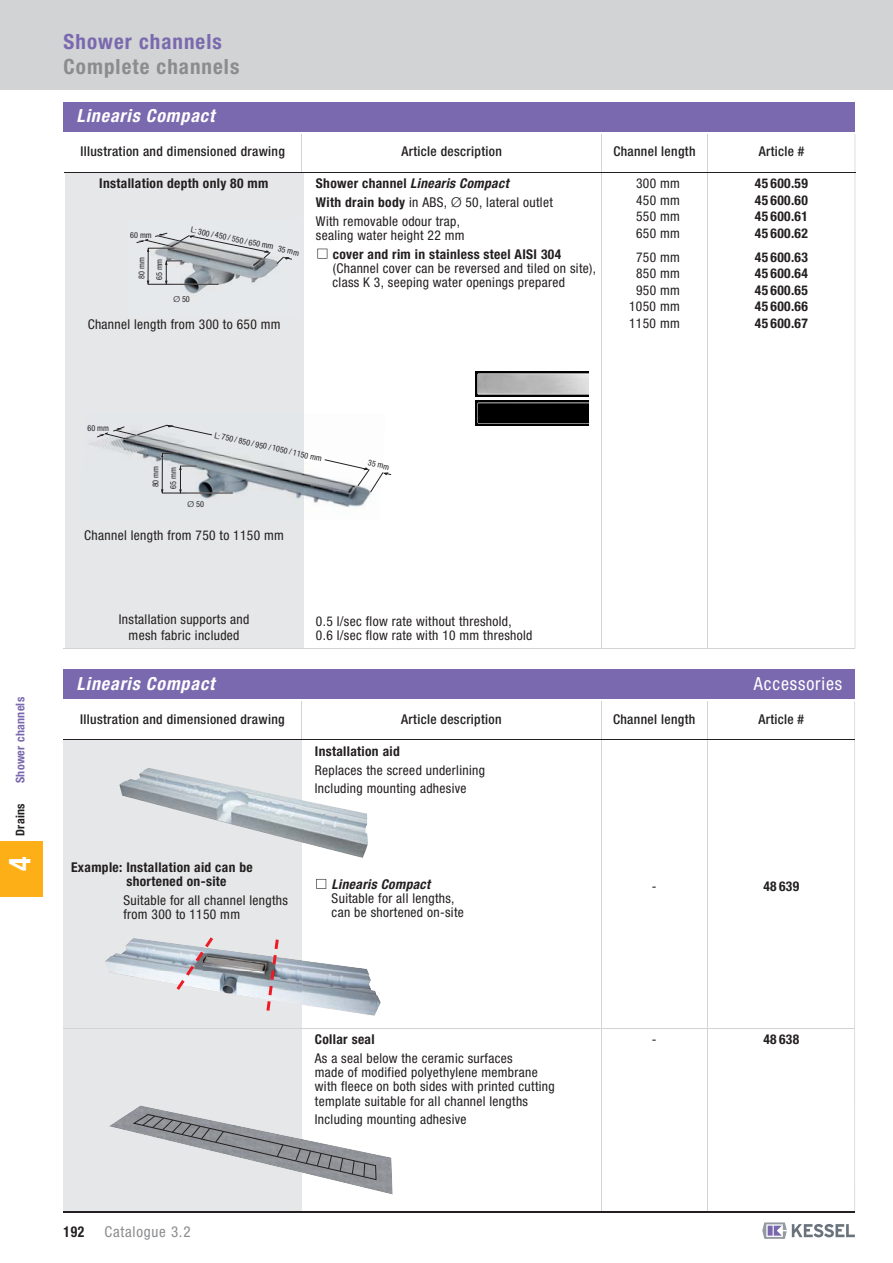
<style>
.page{position:relative;width:893px;height:1263px;background:#fff}
.page>*{position:absolute;margin:0;border:0;box-sizing:border-box;transform-origin:0 0}
.t1{font:700 condensed 30px "Helvetica Neue LT Std";color:#fff}
.t2{font:700 condensed 21px "Helvetica Neue LT Std";letter-spacing:.05em;color:#8a8c8e}
.t3{font:700 condensed 21px "Helvetica Neue LT Std";letter-spacing:.05em;color:#7a69af}
.t4{font:italic 700 condensed 18px "Helvetica Neue LT Std";letter-spacing:.05em;color:#fff}
.t5{font:condensed 18px "Helvetica Neue LT Std";letter-spacing:.05em;color:#fff}
.t6{font:condensed 15px "Helvetica Neue LT Std";letter-spacing:.05em;color:#8a8c8e}
.t7{font:700 condensed 15px "Helvetica Neue LT Std";color:#231f20;scale:.9 1}
.t8{font:condensed 13.5px/14.2px "Helvetica Neue LT Std";letter-spacing:.025em;color:#231f20}
.t9{font:700 condensed 13.5px/16.5px "Helvetica Neue LT Std";letter-spacing:.025em;color:#231f20;text-align:justify}
.t10{font:500 condensed 13.5px "Helvetica Neue LT Std";letter-spacing:.025em;color:#231f20}
.t11{font:italic 700 condensed 13.5px "Helvetica Neue LT Std";letter-spacing:.025em;color:#231f20}
.t12{font:700 condensed 12px "Helvetica Neue LT Std";letter-spacing:.025em;color:#7968ae}
.t13{font:700 condensed 12px "Helvetica Neue LT Std";letter-spacing:.025em;color:#231f20}
.t14{font:condensed 8.1px "Helvetica Neue LT Std";color:#231f20}
.s1{font-weight:300;font-stretch:normal}
.s2{font-weight:700}
.s3{font-weight:700;font-style:italic}
</style>
<div class="page">
<div style="left:0;top:842px;width:43px;height:55px;background:#fcaf17"></div>
<div style="left:64px;top:740px;width:238px;height:266px;background:#e6e7e8"></div>
<svg style="left:316px;top:879px;width:10px;height:10px"></svg>
<div style="left:64px;top:1006px;width:238px;height:206px;background:#e6e7e8"></div>
<hr style="left:64px;top:1028px;width:791px;height:1px;background:#d1d3d4">
<hr style="left:600px;top:701px;width:1px;height:511px;background:#d1d3d4">
<hr style="left:854px;top:701px;width:1px;height:511px;background:#d1d3d4">
<hr style="left:707px;top:701px;width:1px;height:511px;background:#d1d3d4">
<div style="left:64px;top:670px;width:791px;height:29px;background:#7a69af"></div>
<hr style="left:301px;top:701px;width:1px;height:39px;background:#d1d3d4">
<hr style="left:64px;top:739px;width:791px;height:1px;background:#231f20">
<div style="left:65px;top:172px;width:238px;height:476px;background:#e6e7e8"></div>
<img style="left:89px;top:413px;width:282px;height:106px">
<svg style="left:324px;top:459px;width:67px;height:34px"></svg>
<hr style="left:186px;top:493px;width:45px;height:1px;background:#fff">
<svg style="left:160px;top:452px;width:73px;height:41px"></svg>
<svg style="left:97px;top:425px;width:115px;height:15px"></svg>
<svg style="left:317px;top:249px;width:10px;height:10px"></svg>
<div style="left:475px;top:371px;width:116px;height:26px;background:#000"></div>
<svg style="left:477px;top:373px;width:112px;height:22px;background:#b9b9b9"></svg>
<hr style="left:589px;top:370px;width:4px;height:28px;background:#fff">
<div style="left:475px;top:400px;width:116px;height:26px;background:#000"></div>
<svg style="left:477px;top:402px;width:112px;height:22px"></svg>
<hr style="left:589px;top:399px;width:4px;height:28px;background:#fff">
<img style="left:166px;top:232px;width:118px;height:62px">
<svg style="left:276px;top:257px;width:16px;height:7px"></svg>
<svg style="left:136px;top:233px;width:134px;height:52px"></svg>
<div style="left:0;top:0;width:892px;height:89px;background:#d1d3d4"></div>
<hr style="left:64px;top:1212px;width:790px;height:1px;background:#231f20">
<svg style="left:762px;top:1222px;width:92px;height:17px"></svg>
<div style="left:64px;top:102px;width:790px;height:30px;background:#7a69af"></div>
<hr style="left:301px;top:134px;width:1px;height:38px;background:#d1d3d4">
<hr style="left:707px;top:134px;width:1px;height:514px;background:#d1d3d4">
<hr style="left:601px;top:134px;width:1px;height:514px;background:#d1d3d4">
<hr style="left:854px;top:134px;width:1px;height:514px;background:#d1d3d4">
<hr style="left:64px;top:172px;width:791px;height:1px;background:#231f20">
<hr style="left:64px;top:648px;width:791px;height:1px;background:#d1d3d4">
<img style="left:119px;top:768px;width:183px;height:75px">
<img style="left:302px;top:800px;width:66px;height:58px">
<img style="left:109px;top:1105px;width:284px;height:90px">
<svg style="left:133px;top:1114px;width:243px;height:66px"></svg>
<img style="left:302px;top:960px;width:69px;height:28px">
<img style="left:302px;top:988px;width:79px;height:28px">
<img style="left:105px;top:938px;width:71px;height:33px">
<img style="left:213px;top:949px;width:40px;height:48px">
<img style="left:253px;top:954px;width:49px;height:49px">
<img style="left:109px;top:971px;width:45px;height:9px">
<img style="left:154px;top:971px;width:22px;height:13px">
<svg style="left:266px;top:940px;width:13px;height:71px"></svg>
<svg style="left:176px;top:937px;width:37px;height:53px"></svg>
<h2 class="t3" style="left:64px;top:34px;width:160px">Shower channels</h2>
<h2 class="t2" style="left:64px;top:59px;width:177px">Complete channels</h2>
<h3 class="t4" style="left:76px;top:109px;width:140px">Linearis Compact</h3>
<p class="t10" style="left:80px;top:147px;width:206px">Illustration and dimensioned drawing</p>
<p class="t10" style="left:401px;top:147px;width:102px">Article description</p>
<p class="t10" style="left:613px;top:147px;width:84px">Channel length</p>
<p class="t10" style="left:758px;top:147px;width:47px">Article #</p>
<p class="t9" style="left:99px;top:176px;width:170px">Installation depth only 80 mm</p>
<p class="t14" style="left:130px;top:232px;width:23px">60 mm</p>
<p class="t14" style="left:192px;top:227px;width:112px;rotate:12deg">L: 300 / 450 / 550 / 650 mm 35 mm</p>
<p class="t14" style="left:139px;top:279px;width:22px;rotate:-90deg">80 mm</p>
<p class="t14" style="left:156px;top:280px;width:23px;rotate:-90deg">65 mm</p>
<p class="t14" style="left:173px;top:296px;width:18px"><span class="s1">Ø</span> 50</p>
<p class="t8" style="left:88px;top:318px;width:194px">Channel length from 300 to 650 mm</p>
<p class="t8" style="left:316px;top:176px;width:238px;line-height:18.8px"><span class="s2">Shower channel</span> <span class="s3">Linearis Compact<br></span><span class="s2">With drain body</span> in ABS, <span class="s1">Ø</span> 50, lateral outlet<br>With removable odour trap,</p>
<p class="t8" style="left:316px;top:230px;width:150px">sealing water height 22 mm</p>
<p class="t9" style="left:333px;top:247px;width:230px">cover and rim in stainless steel AISI 304</p>
<p class="t8" style="left:332px;top:263px;width:265px">(Channel cover can be reversed and tiled on site), class K 3, seeping water openings prepared</p>
<p class="t8" style="left:636px;top:177px;width:45px;line-height:16.5px;text-align:justify">300 mm 450 mm 550 mm 650 mm</p>
<p class="t8" style="left:629px;top:250px;width:52px;line-height:16.5px;text-align:center">750 mm<br>850 mm<br>950 mm<br>1050 mm<br>1150 mm</p>
<p class="t9" style="left:754px;top:177px;width:54px">45 600.59<br>45 600.60<br>45 600.61<br>45 600.62</p>
<p class="t9" style="left:754px;top:250px;width:54px">45 600.63<br>45 600.64<br>45 600.65<br>45 600.66<br>45 600.67</p>
<p class="t12" style="left:16px;top:783px;width:88px;rotate:-90deg">Shower channels</p>
<p class="t13" style="left:16px;top:836px;width:34px;rotate:-90deg">Drains</p>
<h1 class="t1" style="left:9px;top:871px;width:16px;rotate:-90deg">4</h1>
<p class="t14" style="left:87px;top:425px;width:23px">60 mm</p>
<p class="t14" style="left:153px;top:487px;width:22px;rotate:-90deg">80 mm</p>
<p class="t14" style="left:170px;top:489px;width:23px;rotate:-90deg">65 mm</p>
<p class="t14" style="left:215px;top:432px;width:111px;rotate:12deg">L: 750 / 850 / 950 / 1050 / 1150 mm</p>
<p class="t14" style="left:188px;top:501px;width:18px"><span class="s1">Ø</span> 50</p>
<p class="t8" style="left:84px;top:530px;width:201px">Channel length from 750 to 1150 mm</p>
<p class="t14" style="left:369px;top:460px;width:23px;rotate:12deg">35 mm</p>
<p class="t8" style="left:119px;top:613px;width:132px;line-height:16.2px;text-align:center">Installation supports and mesh fabric included</p>
<p class="t8" style="left:316px;top:615px;width:218px">0.5 l/sec flow rate without threshold,<br>0.6 l/sec flow rate with 10 mm threshold</p>
<h3 class="t4" style="left:76px;top:677px;width:140px">Linearis Compact</h3>
<h3 class="t5" style="left:754px;top:677px;width:90px">Accessories</h3>
<p class="t10" style="left:80px;top:714px;width:206px">Illustration and dimensioned drawing</p>
<p class="t10" style="left:401px;top:714px;width:102px">Article description</p>
<p class="t10" style="left:613px;top:714px;width:84px">Channel length</p>
<p class="t10" style="left:758px;top:714px;width:47px">Article #</p>
<p class="t9" style="left:126px;top:862px;width:128px;line-height:14.2px;text-indent:-55px">Example: Installation aid can be shortened on-site</p>
<p class="t8" style="left:123px;top:895px;width:166px">Suitable for all channel lengths from 300 to 1150 mm</p>
<p class="t9" style="left:315px;top:745px;width:86px">Installation aid</p>
<p class="t8" style="left:315px;top:762px;width:172px;line-height:18.8px">Replaces the screed underlining<br>Including mounting adhesive</p>
<p class="t11" style="left:331px;top:879px;width:100px">Linearis Compact</p>
<p class="t8" style="left:331px;top:893px;width:134px">Suitable for all lengths, can be shortened on-site</p>
<p class="t8" style="left:652px;top:880px;width:6px">-</p>
<p class="t9" style="left:763px;top:879px;width:37px">48 639</p>
<p class="t7" style="left:64px;top:1227px;width:25px">192</p>
<p class="t6" style="left:105px;top:1227px;width:87px">Catalogue 3.2</p>
<p class="t9" style="left:315px;top:1033px;width:61px">Collar seal</p>
<p class="t8" style="left:652px;top:1034px;width:6px">-</p>
<p class="t9" style="left:763px;top:1033px;width:37px">48 638</p>
<p class="t8" style="left:315px;top:1053px;width:241px">As a seal below the ceramic surfaces<br>made of modified polyethylene membrane with fleece on both sides with printed cutting template suitable for all channel lengths</p>
<p class="t8" style="left:315px;top:1114px;width:153px">Including mounting adhesive</p>
</div>
